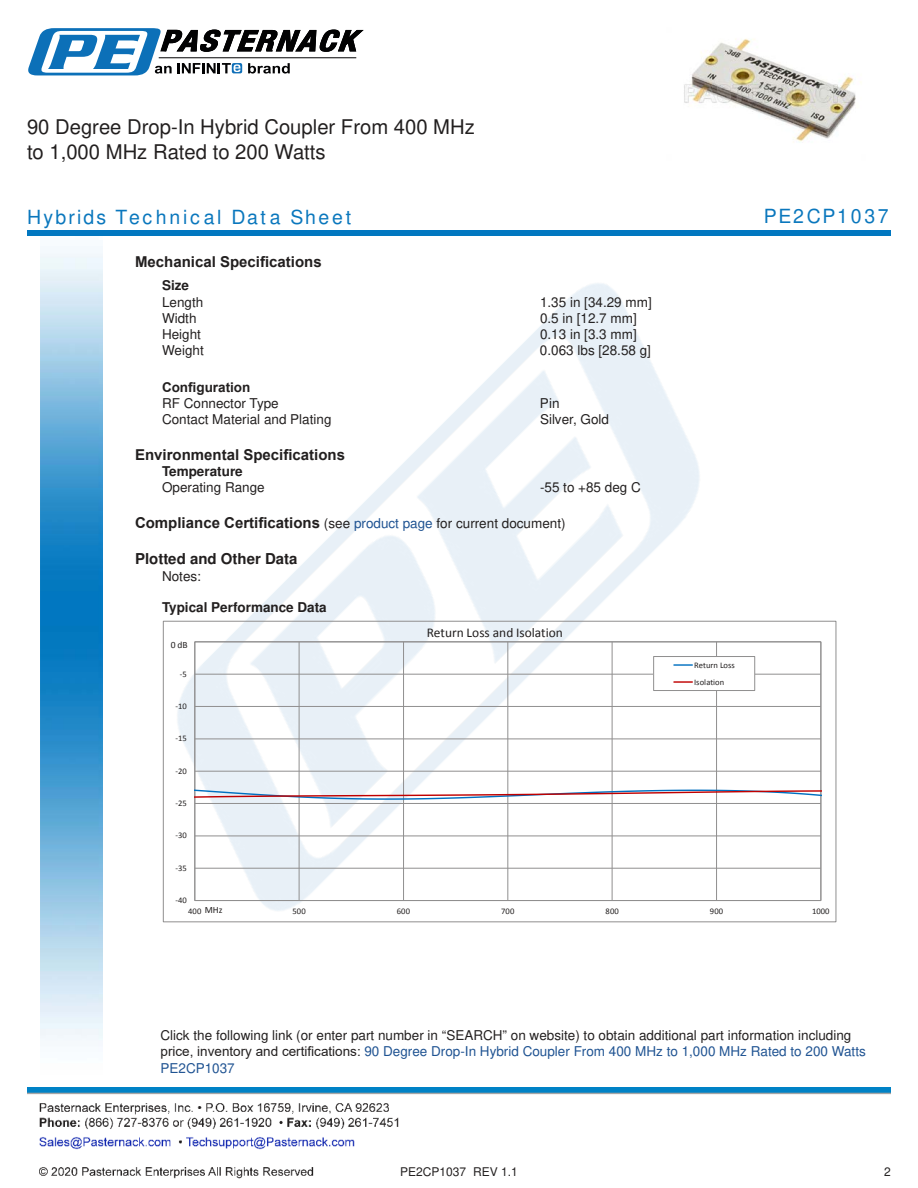
<style>
.page{position:relative;width:918px;height:1188px;background:#fff}
.page>*{position:absolute;margin:0;border:0;box-sizing:border-box;transform-origin:0 0}
.t1{font:20.25px/24.3px "Arial";color:#221f1f}
.t2{font:900 19.5px "Arial";letter-spacing:.14em;color:#0a77bd}
.t3{font:900 19.5px "Arial";letter-spacing:.115em;color:#0a77bd}
.t4{font:700 15px "Arial";color:#221f1f}
.t5{font:13.5px/16.2px "Arial";color:#221f1f}
.t6{font:700 13.5px "Arial";color:#221f1f}
.t7{font:13.35px "Calibri";color:#221f1f}
.t8{font:12px "Arial";color:#221f1f}
.t9{font:9.6px "Calibri";color:#221f1f}
.t10{font:8.55px/17px "Calibri";color:#221f1f}
.s1{font-weight:400;font-size:13.5px}
.s2{font-weight:400;font-size:13.5px;color:#1f5392}
.s3{color:#1f5392}
</style>
<div class="page">
<img style="left:39px;top:1103px;width:360px;height:76px">
<img style="left:102px;top:246px;width:719px;height:724px">
<img style="left:27px;top:1088px;width:864px;height:7px">
<img style="left:40px;top:246px;width:62px;height:795px">
<div style="left:27px;top:230px;width:864px;height:6px;background:#0177c0"></div>
<svg style="left:28px;top:28px;width:336px;height:47px"></svg>
<hr style="left:195px;top:739px;width:626px;height:1px;background:#908f8f">
<hr style="left:195px;top:706px;width:626px;height:1px;background:#908f8f">
<hr style="left:195px;top:674px;width:626px;height:1px;background:#908f8f">
<hr style="left:299px;top:642px;width:1px;height:259px;background:#908f8f">
<hr style="left:403px;top:642px;width:1px;height:259px;background:#908f8f">
<hr style="left:507px;top:642px;width:1px;height:259px;background:#908f8f">
<hr style="left:612px;top:642px;width:1px;height:259px;background:#908f8f">
<hr style="left:716px;top:642px;width:1px;height:259px;background:#908f8f">
<hr style="left:821px;top:642px;width:1px;height:259px;background:#908f8f">
<hr style="left:194px;top:642px;width:1px;height:259px;background:#908f8f">
<hr style="left:195px;top:641px;width:626px;height:1px;background:#908f8f">
<svg style="left:195px;top:746px;width:627px;height:26px"></svg>
<svg style="left:195px;top:772px;width:627px;height:129px"></svg>
<div style="left:168px;top:638px;width:23px;height:14px;background:#fff"></div>
<div style="left:654px;top:657px;width:101px;height:34px;background:#fff"></div>
<div style="left:653px;top:656px;width:102px;height:35px;border:1px solid #908f8f"></div>
<svg style="left:674px;top:664px;width:18px;height:2px"></svg>
<svg style="left:674px;top:681px;width:18px;height:2px"></svg>
<img style="left:684px;top:38px;width:177px;height:104px">
<h1 class="t1" style="left:27px;top:117px;width:449px">90 Degree Drop-In Hybrid Coupler From 400 MHz to 1,000 MHz Rated to 200 Watts</h1>
<h2 class="t2" style="left:27px;top:209px;width:326px">Hybrids Technical Data Sheet</h2>
<p class="t4" style="left:135px;top:252px;width:188px">Mechanical Speci昀椀cations</p>
<p class="t6" style="left:162px;top:280px;width:29px">Size</p>
<p class="t5" style="left:162px;top:295px;width:43px">Length</p>
<p class="t5" style="left:540px;top:295px;width:113px">1.35 in [34.29 mm]</p>
<p class="t5" style="left:162px;top:311px;width:36px">Width</p>
<p class="t5" style="left:540px;top:311px;width:98px">0.5 in [12.7 mm]</p>
<p class="t5" style="left:162px;top:327px;width:41px">Height</p>
<p class="t5" style="left:540px;top:327px;width:98px">0.13 in [3.3 mm]</p>
<p class="t5" style="left:162px;top:344px;width:43px">Weight</p>
<p class="t5" style="left:540px;top:344px;width:113px">0.063 lbs [28.58 g]</p>
<p class="t6" style="left:162px;top:377px;width:90px">Con昀椀guration</p>
<p class="t5" style="left:162px;top:396px;width:118px">RF Connector Type</p>
<p class="t5" style="left:540px;top:396px;width:21px">Pin</p>
<p class="t5" style="left:162px;top:412px;width:171px">Contact Material and Plating</p>
<p class="t5" style="left:540px;top:412px;width:71px">Silver, Gold</p>
<p class="t4" style="left:135px;top:444px;width:212px">Environmental Speci昀椀cations</p>
<p class="t6" style="left:162px;top:466px;width:82px">Temperature</p>
<p class="t5" style="left:162px;top:481px;width:104px">Operating Range</p>
<p class="t5" style="left:540px;top:481px;width:102px">-55 to +85 deg C</p>
<p class="t4" style="left:135px;top:513px;width:432px">Compliance Certi昀椀cations <span class="s1">(see</span> <span class="s2">product page</span> <span class="s1">for current document)</span></p>
<p class="t4" style="left:135px;top:553px;width:164px">Plotted and Other Data</p>
<p class="t5" style="left:162px;top:569px;width:41px">Notes:</p>
<p class="t6" style="left:162px;top:602px;width:166px">Typical Performance Data</p>
<p class="t10" style="left:182px;top:633px;width:6px">0</p>
<p class="t9" style="left:171px;top:639px;width:19px">0 dB</p>
<p class="t10" style="left:180px;top:665px;width:8px">-5</p>
<p class="t10" style="left:175px;top:698px;width:13px">-10</p>
<p class="t10" style="left:175px;top:730px;width:13px">-15</p>
<p class="t10" style="left:175px;top:762px;width:13px">-20</p>
<p class="t10" style="left:175px;top:795px;width:13px">-25</p>
<p class="t10" style="left:175px;top:827px;width:13px">-30</p>
<p class="t10" style="left:175px;top:859px;width:13px">-35</p>
<p class="t10" style="left:175px;top:892px;width:13px">-40</p>
<p class="t7" style="left:427px;top:625px;width:138px">Return Loss and Isolation</p>
<h2 class="t3" style="left:764px;top:209px;width:126px">PE2CP1037</h2>
<p class="t10" style="left:694px;top:656px;width:42px">Return Loss<br>Isolation</p>
<p class="t9" style="left:205px;top:905px;width:19px">MHz</p>
<p class="t10" style="left:188px;top:903px;width:15px">400</p>
<p class="t10" style="left:293px;top:903px;width:15px">500</p>
<p class="t10" style="left:397px;top:903px;width:15px">600</p>
<p class="t10" style="left:501px;top:903px;width:15px">700</p>
<p class="t10" style="left:606px;top:903px;width:15px">800</p>
<p class="t10" style="left:710px;top:903px;width:15px">900</p>
<p class="t10" style="left:812px;top:903px;width:19px">1000</p>
<p class="t5" style="left:160px;top:1029px;width:707px">Click the following link (or enter part number in “SEARCH” on website) to obtain additional part information including price, inventory and certi昀椀cations: <span class="s3">90 Degree Drop-In Hybrid Coupler From 400 MHz to 1,000 MHz Rated to 200 Watts<br>PE2CP1037</span></p>
<p class="t8" style="left:400px;top:1167px;width:119px">PE2CP1037 REV 1.1</p>
<p class="t8" style="left:884px;top:1167px;width:8px">2</p>
</div>
